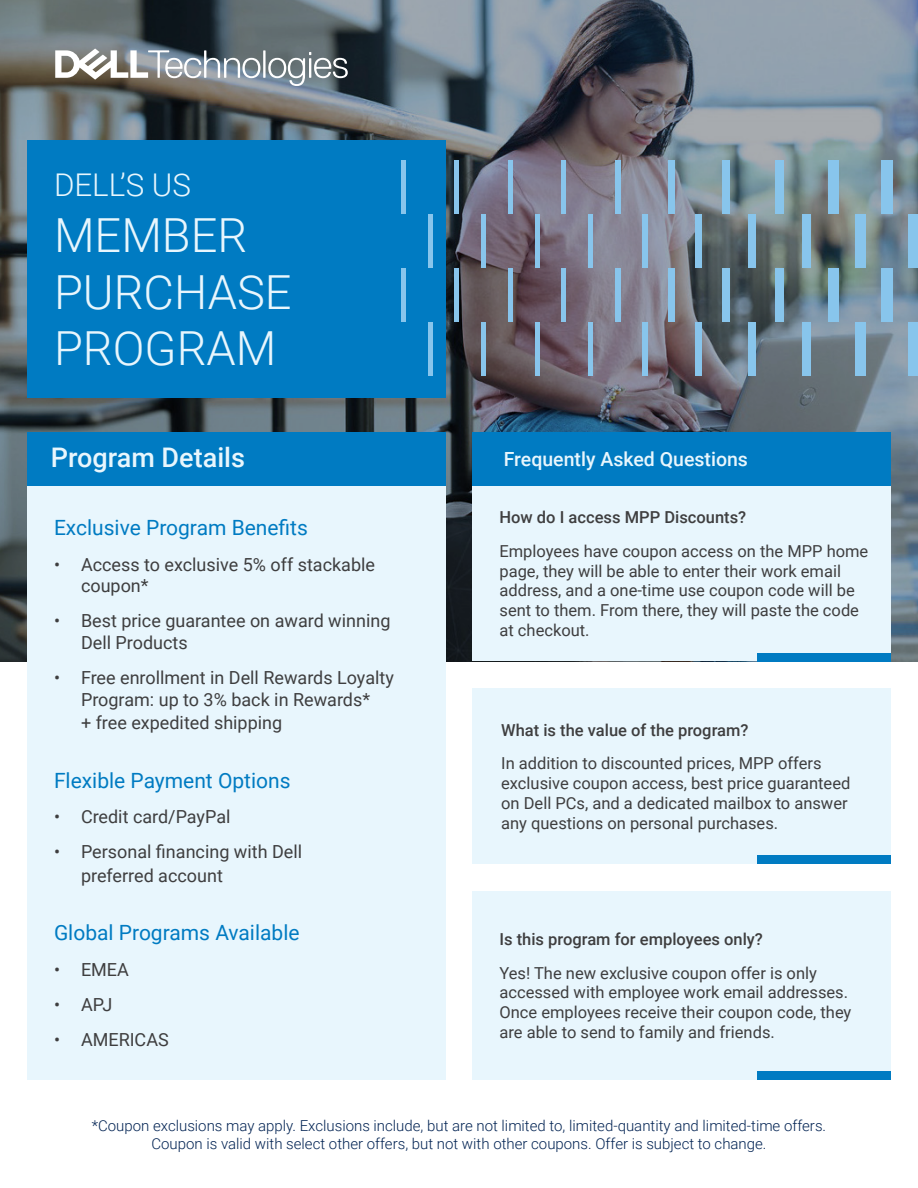
<style>
.page{position:relative;width:918px;height:1188px;background:#fff}
.page>*{position:absolute;margin:0;border:0;box-sizing:border-box;transform-origin:0 0}
.t1{font:300 46.95px/56.4px "Roboto";color:#e8f6fd}
.t2{font:300 31.35px "Roboto";color:#e8f6fd}
.t3{font:500 27px "Roboto";color:#e8f6fd}
.t4{font:21px "Roboto";color:#007bc2}
.t5{font:500 19.5px "Roboto";color:#e8f6fd}
.t6{font:18px/21.6px "Roboto";color:#3e3e3f}
.t7{font:16.5px/19.8px "Roboto";color:#3e3e3f}
.t8{font:500 16.5px "Roboto";color:#3e3e3f}
.t9{font:300 15px/18px "Roboto";color:#022353;text-align:center}
</style>
<div class="page">
<div style="left:472px;top:891px;width:419px;height:189px;background:#e8f6fd"></div>
<div style="left:472px;top:688px;width:419px;height:176px;background:#e8f6fd"></div>
<img style="left:0;top:0;width:918px;height:662px">
<div style="left:27px;top:140px;width:419px;height:257px;background:#007bc2"></div>
<div style="left:27px;top:472px;width:419px;height:608px;background:#e8f6fd"></div>
<div style="left:27px;top:432px;width:419px;height:54px;background:#007bc2"></div>
<div style="left:472px;top:472px;width:419px;height:190px;background:#e8f6fd"></div>
<div style="left:758px;top:653px;width:133px;height:9px;background:#007bc2"></div>
<div style="left:758px;top:855px;width:133px;height:9px;background:#007bc2"></div>
<div style="left:758px;top:1071px;width:133px;height:9px;background:#007bc2"></div>
<div style="left:472px;top:432px;width:419px;height:54px;background:#007bc2"></div>
<hr style="left:401px;top:160px;width:4px;height:54px;background:#88c5ec">
<div style="left:882px;top:160px;width:11px;height:54px;background:#88c5ec"></div>
<div style="left:828px;top:160px;width:10px;height:54px;background:#88c5ec"></div>
<div style="left:775px;top:160px;width:9px;height:54px;background:#88c5ec"></div>
<div style="left:722px;top:160px;width:7px;height:54px;background:#88c5ec"></div>
<div style="left:668px;top:160px;width:7px;height:54px;background:#88c5ec"></div>
<div style="left:615px;top:160px;width:5px;height:54px;background:#88c5ec"></div>
<div style="left:561px;top:160px;width:5px;height:54px;background:#88c5ec"></div>
<hr style="left:508px;top:160px;width:4px;height:54px;background:#88c5ec">
<hr style="left:455px;top:160px;width:4px;height:54px;background:#88c5ec">
<hr style="left:428px;top:214px;width:4px;height:54px;background:#88c5ec">
<div style="left:909px;top:214px;width:9px;height:54px;background:#88c5ec"></div>
<div style="left:855px;top:214px;width:10px;height:54px;background:#88c5ec"></div>
<div style="left:802px;top:214px;width:9px;height:54px;background:#88c5ec"></div>
<div style="left:749px;top:214px;width:7px;height:54px;background:#88c5ec"></div>
<div style="left:695px;top:214px;width:7px;height:54px;background:#88c5ec"></div>
<div style="left:642px;top:214px;width:5px;height:54px;background:#88c5ec"></div>
<div style="left:588px;top:214px;width:5px;height:54px;background:#88c5ec"></div>
<hr style="left:535px;top:214px;width:4px;height:54px;background:#88c5ec">
<hr style="left:482px;top:214px;width:4px;height:54px;background:#88c5ec">
<hr style="left:401px;top:268px;width:4px;height:54px;background:#88c5ec">
<div style="left:882px;top:268px;width:11px;height:54px;background:#88c5ec"></div>
<div style="left:828px;top:268px;width:10px;height:54px;background:#88c5ec"></div>
<div style="left:775px;top:268px;width:9px;height:54px;background:#88c5ec"></div>
<div style="left:722px;top:268px;width:7px;height:54px;background:#88c5ec"></div>
<div style="left:668px;top:268px;width:7px;height:54px;background:#88c5ec"></div>
<div style="left:615px;top:268px;width:5px;height:54px;background:#88c5ec"></div>
<div style="left:561px;top:268px;width:5px;height:54px;background:#88c5ec"></div>
<hr style="left:508px;top:268px;width:4px;height:54px;background:#88c5ec">
<hr style="left:455px;top:268px;width:4px;height:54px;background:#88c5ec">
<hr style="left:428px;top:322px;width:4px;height:54px;background:#88c5ec">
<div style="left:909px;top:322px;width:9px;height:54px;background:#88c5ec"></div>
<div style="left:855px;top:322px;width:10px;height:54px;background:#88c5ec"></div>
<div style="left:802px;top:322px;width:9px;height:54px;background:#88c5ec"></div>
<div style="left:749px;top:322px;width:7px;height:54px;background:#88c5ec"></div>
<div style="left:695px;top:322px;width:7px;height:54px;background:#88c5ec"></div>
<div style="left:642px;top:322px;width:5px;height:54px;background:#88c5ec"></div>
<div style="left:588px;top:322px;width:5px;height:54px;background:#88c5ec"></div>
<hr style="left:535px;top:322px;width:4px;height:54px;background:#88c5ec">
<hr style="left:482px;top:322px;width:4px;height:54px;background:#88c5ec">
<svg style="left:55px;top:49px;width:293px;height:37px"></svg>
<p class="t2" style="left:54px;top:163px;width:139px">DELL’S US</p>
<p class="t1" style="left:54px;top:206px;width:239px">MEMBER<br>PURCHASE<br>PROGRAM</p>
<p class="t3" style="left:51px;top:438px;width:196px">Program Details</p>
<p class="t4" style="left:54px;top:513px;width:255px">Exclusive Program Benefits</p>
<p class="t6" style="left:81px;top:553px;width:296px;text-indent:-27px">• Access to exclusive 5% off stackable coupon*</p>
<p class="t6" style="left:81px;top:609px;width:311px;text-indent:-27px">• Best price guarantee on award winning<br>Dell Products</p>
<p class="t6" style="left:54px;top:666px;width:341px;text-align:center">• Free enrollment in Dell Rewards Loyalty<br>Program: up to 3% back in Rewards*</p>
<p class="t6" style="left:81px;top:711px;width:203px">+ free expedited shipping</p>
<p class="t4" style="left:54px;top:766px;width:238px">Flexible Payment Options</p>
<p class="t6" style="left:54px;top:805px;width:178px">• Credit card/PayPal</p>
<p class="t6" style="left:81px;top:839px;width:223px;line-height:23.4px;text-indent:-27px">• Personal financing with Dell preferred account</p>
<p class="t4" style="left:54px;top:918px;width:247px">Global Programs Available</p>
<p class="t6" style="left:54px;top:958px;width:76px">• EMEA</p>
<p class="t6" style="left:54px;top:993px;width:60px">• APJ</p>
<p class="t6" style="left:54px;top:1028px;width:116px">• AMERICAS</p>
<p class="t5" style="left:504px;top:445px;width:246px">Frequently Asked Questions</p>
<p class="t8" style="left:500px;top:506px;width:248px">How do I access MPP Discounts?</p>
<p class="t7" style="left:500px;top:540px;width:370px">Employees have coupon access on the MPP home page, they will be able to enter their work email address, and a one-time use coupon code will be sent to them. From there, they will paste the code at checkout.</p>
<p class="t8" style="left:501px;top:718px;width:249px">What is the value of the program?</p>
<p class="t7" style="left:501px;top:753px;width:351px">In addition to discounted prices, MPP offers exclusive coupon access, best price guaranteed on Dell PCs, and a dedicated mailbox to answer any questions on personal purchases.</p>
<p class="t8" style="left:500px;top:928px;width:265px">Is this program for employees only?</p>
<p class="t7" style="left:500px;top:962px;width:353px">Yes! The new exclusive coupon offer is only accessed with employee work email addresses.<br>Once employees receive their coupon code, they are able to send to family and friends.</p>
<p class="t9" style="left:92px;top:1116px;width:736px">*Coupon exclusions may apply. Exclusions include, but are not limited to, limited-quantity and limited-time offers.<br>Coupon is valid with select other offers, but not with other coupons. Offer is subject to change.</p>
</div>
